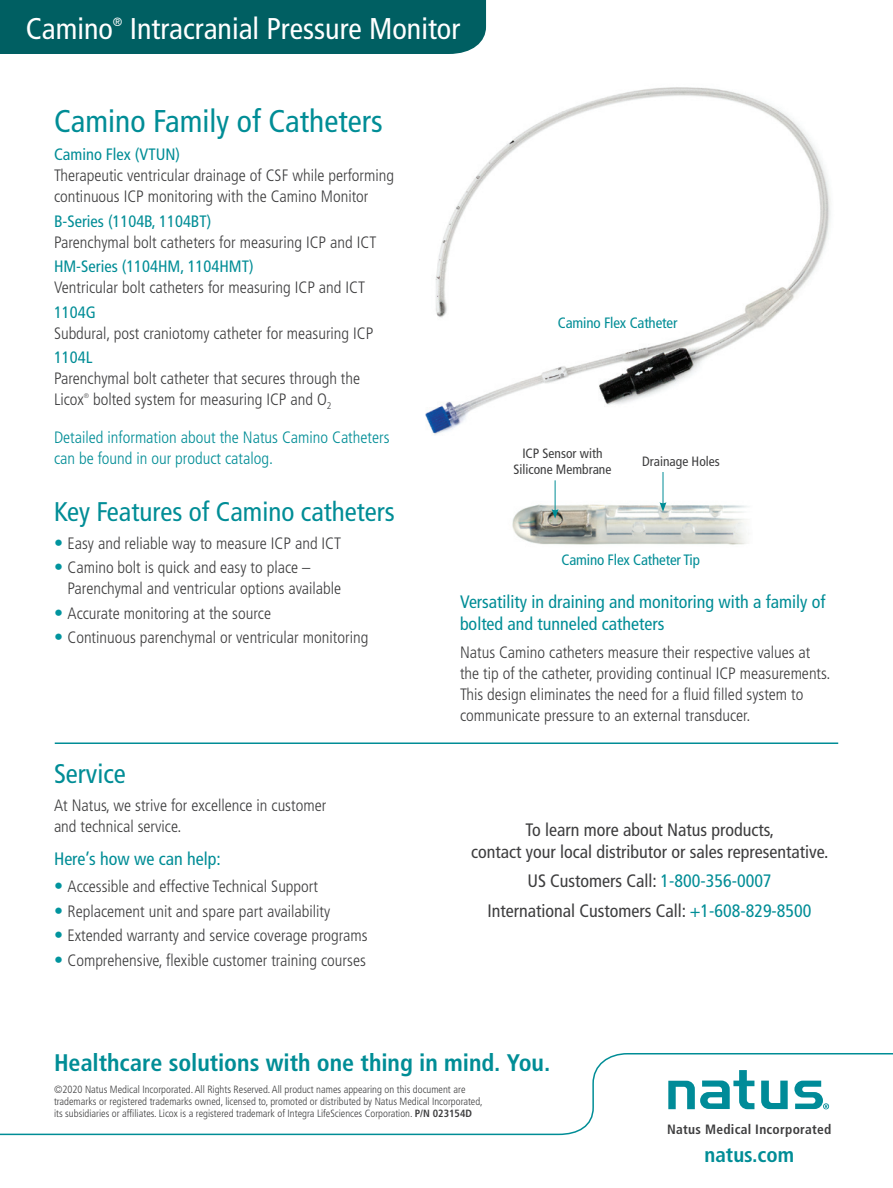
<style>
.page{position:relative;width:893px;height:1188px;background:#fff}
.page>*{position:absolute;margin:0;border:0;box-sizing:border-box;transform-origin:0 0}
.t1{font:condensed 31.5px "Frutiger LT Std";color:#008d96}
.t2{font:condensed 30px "Frutiger LT Std";color:#fff}
.t3{font:condensed 27px "Frutiger LT Std";color:#008d96}
.t4{font:700 condensed 24px "Frutiger LT Std";color:#008d96}
.t5{font:700 condensed 21px "Frutiger LT Std";color:#008d96}
.t6{font:condensed 18px/22.5px "Frutiger LT Std";color:#3e3e3f;text-align:center}
.t7{font:condensed 18px/22.5px "Frutiger LT Std";color:#008d96}
.t8{font:300 condensed 16.5px/21px "Frutiger LT Std";color:#3e3e3f}
.t9{font:300 condensed 16.5px/21px "Frutiger LT Std";color:#008d96}
.t10{font:condensed 16.5px "Frutiger LT Std";color:#008d96}
.t11{font:condensed 15px "Frutiger LT Std";letter-spacing:-.01em;color:#008d96}
.t12{font:condensed 13.5px/16.2px "Frutiger LT Std";color:#3e3e3f;text-align:center}
.t13{font:700 condensed 13.5px "Frutiger LT Std";letter-spacing:.02em;color:#3e3e3f}
.t14{font:condensed 12px "Frutiger LT Std";color:#fff}
.t15{font:300 condensed 10.5px/12px "Frutiger LT Std";color:#3e3e3f}
.t16{font:300 condensed 6.6px "Frutiger LT Std";color:#3e3e3f}
.s1{font-size:18px;color:#00949e}
.s2{color:#008d96}
.s3{font-weight:700}
</style>
<div class="page">
<div style="left:0;top:0;width:486px;height:54px;background:#005f62"></div>
<svg style="left:0;top:1053px;width:893px;height:83px"></svg>
<svg style="left:761px;top:1081px;width:27px;height:28px"></svg>
<svg style="left:668px;top:1070px;width:86px;height:39px"></svg>
<svg style="left:794px;top:1081px;width:35px;height:28px"></svg>
<img style="left:425px;top:87px;width:406px;height:348px">
<hr style="left:55px;top:742px;width:783px;height:2px;background:#008d96">
<img style="left:512px;top:496px;width:236px;height:49px">
<hr style="left:663px;top:472px;width:1px;height:33px;background:#008d96">
<svg style="left:659px;top:502px;width:7px;height:10px"></svg>
<hr style="left:555px;top:480px;width:1px;height:32px;background:#008d96">
<svg style="left:552px;top:509px;width:7px;height:10px"></svg>
<h2 class="t2" style="left:26px;top:11px;width:89px">Camino</h2>
<p class="t14" style="left:113px;top:14px;width:11px">®</p>
<h2 class="t2" style="left:130px;top:11px;width:332px">Intracranial Pressure Monitor</h2>
<h1 class="t1" style="left:54px;top:103px;width:330px">Camino Family of Catheters</h1>
<p class="t10" style="left:54px;top:145px;width:128px">Camino Flex (VTUN)</p>
<p class="t8" style="left:54px;top:165px;width:342px">Therapeutic ventricular drainage of CSF while performing continuous ICP monitoring with the Camino Monitor</p>
<p class="t10" style="left:54px;top:211px;width:159px">B-Series (1104B, 1104BT)</p>
<p class="t8" style="left:54px;top:232px;width:324px">Parenchymal bolt catheters for measuring ICP and ICT</p>
<p class="t10" style="left:54px;top:257px;width:201px">HM-Series (1104HM, 1104HMT)</p>
<p class="t8" style="left:54px;top:277px;width:313px">Ventricular bolt catheters for measuring ICP and ICT</p>
<p class="t10" style="left:54px;top:302px;width:43px">1104G</p>
<p class="t8" style="left:54px;top:323px;width:321px">Subdural, post craniotomy catheter for measuring ICP</p>
<p class="t10" style="left:54px;top:348px;width:40px">1104L</p>
<p class="t8" style="left:54px;top:368px;width:308px">Parenchymal bolt catheter that secures through the<br>Licox</p>
<p class="t16" style="left:84px;top:392px;width:7px">®</p>
<p class="t8" style="left:93px;top:389px;width:240px">bolted system for measuring ICP and O<sub>2</sub></p>
<p class="t9" style="left:54px;top:427px;width:337px">Detailed information about the Natus Camino Catheters can be found in our product catalog.</p>
<h3 class="t3" style="left:54px;top:496px;width:342px">Key Features of Camino catheters</h3>
<p class="t8" style="left:54px;top:533px;width:289px"><span class="s1">•</span> Easy and reliable way to measure ICP and ICT</p>
<p class="t8" style="left:68px;top:557px;width:275px;text-indent:-14px"><span class="s1">•</span> Camino bolt is quick and easy to place –<br>Parenchymal and ventricular options available</p>
<p class="t8" style="left:54px;top:603px;width:219px"><span class="s1">•</span> Accurate monitoring at the source</p>
<p class="t8" style="left:54px;top:627px;width:316px"><span class="s1">•</span> Continuous parenchymal or ventricular monitoring</p>
<h3 class="t3" style="left:54px;top:758px;width:73px">Service</h3>
<p class="t8" style="left:54px;top:795px;width:274px">At Natus, we strive for excellence in customer and technical service.</p>
<p class="t7" style="left:54px;top:847px;width:168px">Here’s how we can help:</p>
<p class="t8" style="left:54px;top:876px;width:266px"><span class="s1">•</span> Accessible and effective Technical Support</p>
<p class="t8" style="left:54px;top:901px;width:278px"><span class="s1">•</span> Replacement unit and spare part availability</p>
<p class="t8" style="left:54px;top:925px;width:315px"><span class="s1">•</span> Extended warranty and service coverage programs</p>
<p class="t8" style="left:54px;top:950px;width:313px"><span class="s1">•</span> Comprehensive, flexible customer training courses</p>
<p class="t11" style="left:558px;top:314px;width:121px">Camino Flex Catheter</p>
<p class="t12" style="left:513px;top:445px;width:99px">ICP Sensor with<br>Silicone Membrane</p>
<p class="t12" style="left:642px;top:453px;width:79px">Drainage Holes</p>
<p class="t11" style="left:561px;top:551px;width:140px">Camino Flex Catheter Tip</p>
<p class="t7" style="left:460px;top:590px;width:367px">Versatility in draining and monitoring with a family of bolted and tunneled catheters</p>
<p class="t8" style="left:460px;top:642px;width:372px">Natus Camino catheters measure their respective values at the tip of the catheter, providing continual ICP measurements.<br>This design eliminates the need for a fluid filled system to communicate pressure to an external transducer.</p>
<p class="t6" style="left:471px;top:818px;width:359px">To learn more about Natus products,<br>contact your local distributor or sales representative.</p>
<p class="t6" style="left:487px;top:867px;width:326px;line-height:29.2px">US Customers Call: <span class="s2">1-800-356-0007<br></span>International Customers Call: <span class="s2">+1-608-829-8500</span></p>
<h3 class="t4" style="left:54px;top:1048px;width:498px">Healthcare solutions with one thing in mind. You.</h3>
<p class="t15" style="left:54px;top:1084px;width:430px">©2020 Natus Medical Incorporated. All Rights Reserved. All product names appearing on this document are trademarks or registered trademarks owned, licensed to, promoted or distributed by Natus Medical Incorporated, its subsidiaries or affiliates. Licox is a registered trademark of Integra LifeSciences Corporation. <span class="s3">P/N 023154D</span></p>
<p class="t13" style="left:667px;top:1121px;width:166px">Natus Medical Incorporated</p>
<p class="t5" style="left:705px;top:1142px;width:91px">natus.com</p>
</div>
